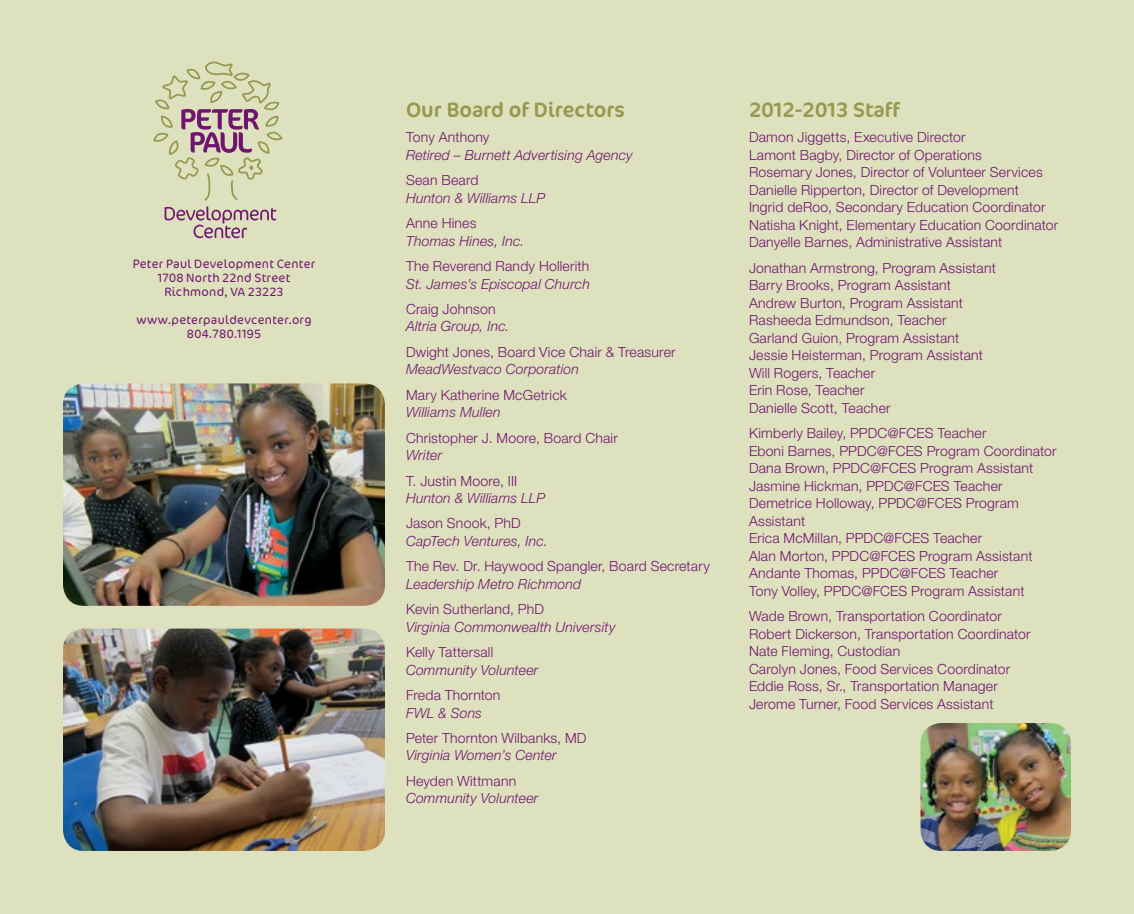
<style>
.page{position:relative;width:1134px;height:914px;background:#dee1bd}
.page>*{position:absolute;margin:0;border:0;box-sizing:border-box;transform-origin:0 0}
.t1{font:21px "Cocon";color:#949b50}
.Board_name{font:300 14px/17.5px "Helvetica Neue";letter-spacing:.015em;color:#711471}
.Board_name-2{font:italic 300 14px "Helvetica Neue";letter-spacing:.015em;color:#711471}
.t2{font:300 12.25px "Cocon";letter-spacing:.025em;color:#711471}
</style>
<div class="page">
<svg style="left:153px;top:61px;width:130px;height:177px"></svg>
<img style="left:63px;top:383px;width:322px;height:223px">
<img style="left:63px;top:628px;width:322px;height:222px">
<img style="left:920px;top:723px;width:151px;height:127px">
<p class="t2" style="left:133px;top:256px;width:184px">Peter Paul Development Center</p>
<p class="t2" style="left:158px;top:270px;width:134px">1708 North 22nd Street</p>
<p class="t2" style="left:164px;top:284px;width:121px">Richmond, VA 23223</p>
<p class="t2" style="left:136px;top:312px;width:177px">www.peterpauldevcenter.org</p>
<p class="t2" style="left:187px;top:326px;width:76px">804.780.1195</p>
<p class="t1" style="left:406px;top:97px;width:220px">Our Board of Directors</p>
<p class="Board_name" style="left:406px;top:128px;width:85px">Tony Anthony</p>
<p class="Board_name-2" style="left:406px;top:146px;width:228px">Retired – Burnett Advertising Agency</p>
<p class="Board_name" style="left:406px;top:171px;width:74px">Sean Beard</p>
<p class="Board_name-2" style="left:406px;top:189px;width:141px">Hunton &amp; Williams LLP</p>
<p class="Board_name" style="left:406px;top:214px;width:72px">Anne Hines</p>
<p class="Board_name-2" style="left:406px;top:232px;width:120px">Thomas Hines, Inc.</p>
<p class="Board_name" style="left:406px;top:257px;width:185px">The Reverend Randy Hollerith</p>
<p class="Board_name-2" style="left:406px;top:275px;width:185px">St. James’s Episcopal Church</p>
<p class="Board_name" style="left:406px;top:300px;width:91px">Craig Johnson</p>
<p class="Board_name-2" style="left:406px;top:318px;width:105px">Altria Group, Inc.</p>
<p class="Board_name" style="left:406px;top:343px;width:271px">Dwight Jones, Board Vice Chair &amp; Treasurer</p>
<p class="Board_name-2" style="left:406px;top:361px;width:175px">MeadWestvaco Corporation</p>
<p class="Board_name" style="left:406px;top:385px;width:162px">Mary Katherine McGetrick</p>
<p class="Board_name-2" style="left:406px;top:404px;width:96px">Williams Mullen</p>
<p class="Board_name" style="left:406px;top:428px;width:213px">Christopher J. Moore, Board Chair</p>
<p class="Board_name-2" style="left:406px;top:447px;width:38px">Writer</p>
<p class="Board_name" style="left:406px;top:471px;width:113px">T. Justin Moore, III</p>
<p class="Board_name-2" style="left:406px;top:489px;width:141px">Hunton &amp; Williams LLP</p>
<p class="Board_name" style="left:406px;top:514px;width:116px">Jason Snook, PhD</p>
<p class="Board_name-2" style="left:406px;top:532px;width:143px">CapTech Ventures, Inc.</p>
<p class="Board_name" style="left:406px;top:557px;width:306px">The Rev. Dr. Haywood Spangler, Board Secretary</p>
<p class="Board_name-2" style="left:406px;top:575px;width:177px">Leadership Metro Richmond</p>
<p class="Board_name" style="left:406px;top:600px;width:140px">Kevin Sutherland, PhD</p>
<p class="Board_name-2" style="left:406px;top:618px;width:211px">Virginia Commonwealth University</p>
<p class="Board_name" style="left:406px;top:643px;width:89px">Kelly Tattersall</p>
<p class="Board_name-2" style="left:406px;top:661px;width:134px">Community Volunteer</p>
<p class="Board_name" style="left:406px;top:686px;width:96px">Freda Thornton</p>
<p class="Board_name-2" style="left:406px;top:704px;width:78px">FWL &amp; Sons</p>
<p class="Board_name" style="left:406px;top:728px;width:182px">Peter Thornton Wilbanks, MD</p>
<p class="Board_name-2" style="left:406px;top:747px;width:152px">Virginia Women’s Center</p>
<p class="Board_name" style="left:406px;top:771px;width:112px">Heyden Wittmann</p>
<p class="Board_name-2" style="left:406px;top:790px;width:134px">Community Volunteer</p>
<p class="t1" style="left:749px;top:97px;width:153px">2012-2013 Staff</p>
<p class="Board_name" style="left:749px;top:128px;width:218px">Damon Jiggetts, Executive Director</p>
<p class="Board_name" style="left:749px;top:146px;width:234px">Lamont Bagby, Director of Operations</p>
<p class="Board_name" style="left:749px;top:163px;width:295px">Rosemary Jones, Director of Volunteer Services</p>
<p class="Board_name" style="left:749px;top:181px;width:271px">Danielle Ripperton, Director of Development</p>
<p class="Board_name" style="left:749px;top:198px;width:298px">Ingrid deRoo, Secondary Education Coordinator</p>
<p class="Board_name" style="left:749px;top:216px;width:311px">Natisha Knight, Elementary Education Coordinator</p>
<p class="Board_name" style="left:749px;top:233px;width:255px">Danyelle Barnes, Administrative Assistant</p>
<p class="Board_name" style="left:749px;top:259px;width:248px">Jonathan Armstrong, Program Assistant</p>
<p class="Board_name" style="left:749px;top:276px;width:204px">Barry Brooks, Program Assistant</p>
<p class="Board_name" style="left:749px;top:294px;width:215px">Andrew Burton, Program Assistant</p>
<p class="Board_name" style="left:749px;top:311px;width:199px">Rasheeda Edmundson, Teacher</p>
<p class="Board_name" style="left:749px;top:329px;width:212px">Garland Guion, Program Assistant</p>
<p class="Board_name" style="left:749px;top:346px;width:236px">Jessie Heisterman, Program Assistant</p>
<p class="Board_name" style="left:749px;top:364px;width:128px">Will Rogers, Teacher</p>
<p class="Board_name" style="left:749px;top:381px;width:117px">Erin Rose, Teacher</p>
<p class="Board_name" style="left:749px;top:399px;width:143px">Danielle Scott, Teacher</p>
<p class="Board_name" style="left:749px;top:424px;width:239px">Kimberly Bailey, PPDC@FCES Teacher</p>
<p class="Board_name" style="left:749px;top:441px;width:309px">Eboni Barnes, PPDC@FCES Program Coordinator</p>
<p class="Board_name" style="left:749px;top:459px;width:286px">Dana Brown, PPDC@FCES Program Assistant</p>
<p class="Board_name" style="left:749px;top:476px;width:255px">Jasmine Hickman, PPDC@FCES Teacher</p>
<p class="Board_name" style="left:749px;top:494px;width:271px">Demetrice Holloway, PPDC@FCES Program<br>Assistant</p>
<p class="Board_name" style="left:749px;top:529px;width:235px">Erica McMillan, PPDC@FCES Teacher</p>
<p class="Board_name" style="left:749px;top:546px;width:285px">Alan Morton, PPDC@FCES Program Assistant</p>
<p class="Board_name" style="left:749px;top:564px;width:251px">Andante Thomas, PPDC@FCES Teacher</p>
<p class="Board_name" style="left:749px;top:581px;width:277px">Tony Volley, PPDC@FCES Program Assistant</p>
<p class="Board_name" style="left:749px;top:607px;width:255px">Wade Brown, Transportation Coordinator</p>
<p class="Board_name" style="left:749px;top:624px;width:283px">Robert Dickerson, Transportation Coordinator</p>
<p class="Board_name" style="left:749px;top:642px;width:153px">Nate Fleming, Custodian</p>
<p class="Board_name" style="left:749px;top:659px;width:263px">Carolyn Jones, Food Services Coordinator</p>
<p class="Board_name" style="left:749px;top:677px;width:250px">Eddie Ross, Sr., Transportation Manager</p>
<p class="Board_name" style="left:749px;top:694px;width:246px">Jerome Turner, Food Services Assistant</p>
</div>
